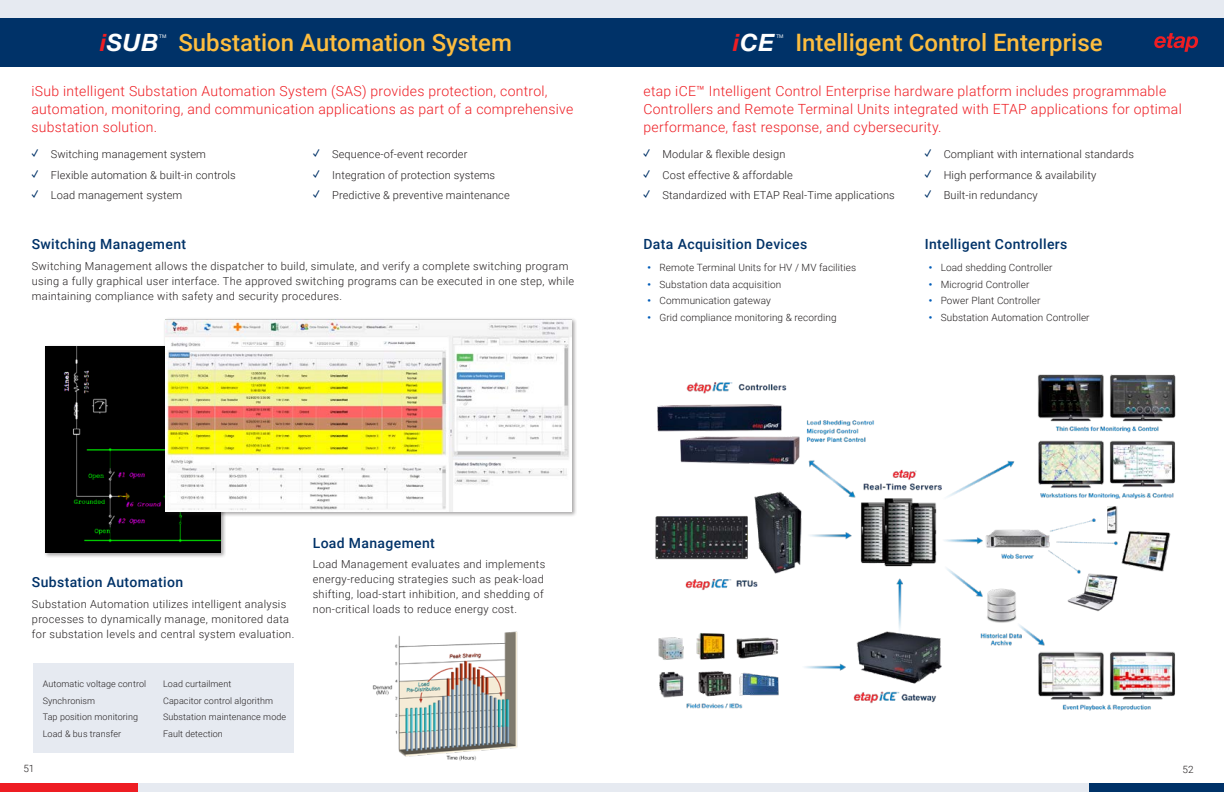
<style>
.page{position:relative;width:1224px;height:792px;background:#fff}
.page>*{position:absolute;margin:0;border:0;box-sizing:border-box;transform-origin:0 0}
.t1{font:500 24px "Roboto";color:#fdbd3f}
.t2{font:italic 700 24px "Helvetica Neue Cyr";letter-spacing:.025em;color:#fff}
.H1_Text{font:300 14px/18px "Roboto";letter-spacing:.02em;color:#ee1d23}
.H3_Header_Blue{font:500 14px "Roboto";letter-spacing:.025em;color:#003268}
.H3_Header_Blue_2{font:500 14px "Roboto";letter-spacing:.025em;color:#003268}
.Paragraph{font:300 11px/15px "Roboto";letter-spacing:.03em;color:#231f20}
.Paragraph-2{font:300 11px "Roboto";letter-spacing:.01em;color:#231f20}
.t3{font:300 10px "Roboto";letter-spacing:.01em;color:#231f20}
.List{font:300 9px "Roboto";letter-spacing:.01em;color:#231f20}
.t4{font:5px "Helvetica Neue";color:#fff}
.t5{font:5px "Helvetica Neue";color:#fafafa}
.s1{color:#ee1d23}
.s2{font-family:"Proxima Nova";font-weight:700;font-size:12px;color:#003268}
.s3{font-family:"Arial";font-weight:400;color:#005cb8}
</style>
<div class="page">
<div style="left:0;top:0;width:1224px;height:66px;background:#e6eaf1"></div>
<div style="left:0;top:18px;width:1224px;height:48px;background:#003268"></div>
<svg style="left:1154px;top:33px;width:44px;height:19px"></svg>
<div style="left:33px;top:664px;width:260px;height:89px;background:#e6eaf1"></div>
<img style="left:372px;top:631px;width:146px;height:130px">
<div style="left:43px;top:345px;width:183px;height:213px;background:#231f20;opacity:.4"></div>
<img style="left:45px;top:346px;width:175px;height:206px">
<div style="left:164px;top:317px;width:413px;height:200px;background:#231f20;opacity:.4"></div>
<img style="left:165px;top:319px;width:407px;height:192px">
<img style="left:655px;top:374px;width:521px;height:337px">
<div style="left:1089px;top:783px;width:135px;height:9px;background:#003268"></div>
<div style="left:0;top:783px;width:138px;height:9px;background:#ee1d23"></div>
<div style="left:138px;top:783px;width:951px;height:9px;background:#e6eaf1"></div>
<h1 class="t2" style="left:100px;top:29px;width:60px"><span class="s1">i</span>SUB</h1>
<h1 class="t4" style="left:159px;top:33px;width:9px">TM</h1>
<h1 class="t1" style="left:178px;top:26px;width:335px">Substation Automation System</h1>
<p class="H1_Text" style="left:32px;top:82px;width:543px">iSub intelligent Substation Automation System (SAS) provides protection, control, automation, monitoring, and communication applications as part of a comprehensive substation solution.</p>
<p class="Paragraph-2" style="left:32px;top:146px;width:176px"><span class="s2">✓</span> Switching management system</p>
<p class="Paragraph-2" style="left:32px;top:167px;width:205px"><span class="s2">✓</span> Flexible automation &amp; built-in controls</p>
<p class="Paragraph-2" style="left:32px;top:188px;width:152px"><span class="s2">✓</span> Load management system</p>
<p class="Paragraph-2" style="left:313px;top:146px;width:156px"><span class="s2">✓</span> Sequence-of-event recorder</p>
<p class="Paragraph-2" style="left:313px;top:167px;width:184px"><span class="s2">✓</span> Integration of protection systems</p>
<p class="Paragraph-2" style="left:313px;top:188px;width:198px"><span class="s2">✓</span> Predictive &amp; preventive maintenance</p>
<p class="H3_Header_Blue" style="left:32px;top:234px;width:156px">Switching Management</p>
<p class="Paragraph" style="left:32px;top:258px;width:544px">Switching Management allows the dispatcher to build, simulate, and verify a complete switching program using a fully graphical user interface. The approved switching programs can be executed in one step, while maintaining compliance with safety and security procedures.</p>
<h1 class="t2" style="left:733px;top:29px;width:43px"><span class="s1">i</span>CE</h1>
<h1 class="t5" style="left:776px;top:33px;width:9px">TM</h1>
<h1 class="t1" style="left:796px;top:26px;width:309px">Intelligent Control Enterprise</h1>
<p class="H1_Text" style="left:644px;top:82px;width:540px">etap iCE™ Intelligent Control Enterprise hardware platform includes programmable<br>Controllers and Remote Terminal Units integrated with ETAP applications for optimal performance, fast response, and cybersecurity.</p>
<p class="Paragraph-2" style="left:644px;top:146px;width:143px"><span class="s2">✓</span> Modular &amp; flexible design</p>
<p class="Paragraph-2" style="left:644px;top:167px;width:151px"><span class="s2">✓</span> Cost effective &amp; affordable</p>
<p class="Paragraph-2" style="left:644px;top:188px;width:253px"><span class="s2">✓</span> Standardized with ETAP Real-Time applications</p>
<p class="H3_Header_Blue_2" style="left:644px;top:234px;width:165px">Data Acquisition Devices</p>
<p class="t3" style="left:648px;top:261px;width:210px"><span class="s3">•</span> Remote Terminal Units for HV / MV facilities</p>
<p class="t3" style="left:648px;top:277px;width:135px"><span class="s3">•</span> Substation data acquisition</p>
<p class="t3" style="left:648px;top:294px;width:125px"><span class="s3">•</span> Communication gateway</p>
<p class="t3" style="left:648px;top:310px;width:191px"><span class="s3">•</span> Grid compliance monitoring &amp; recording</p>
<p class="Paragraph-2" style="left:925px;top:146px;width:211px"><span class="s2">✓</span> Compliant with international standards</p>
<p class="Paragraph-2" style="left:925px;top:167px;width:173px"><span class="s2">✓</span> High performance &amp; availability</p>
<p class="Paragraph-2" style="left:925px;top:188px;width:114px"><span class="s2">✓</span> Built-in redundancy</p>
<p class="H3_Header_Blue_2" style="left:925px;top:234px;width:144px">Intelligent Controllers</p>
<p class="t3" style="left:929px;top:261px;width:125px"><span class="s3">•</span> Load shedding Controller</p>
<p class="t3" style="left:929px;top:277px;width:102px"><span class="s3">•</span> Microgrid Controller</p>
<p class="t3" style="left:929px;top:294px;width:113px"><span class="s3">•</span> Power Plant Controller</p>
<p class="t3" style="left:929px;top:310px;width:162px"><span class="s3">•</span> Substation Automation Controller</p>
<p class="H3_Header_Blue" style="left:32px;top:572px;width:153px">Substation Automation</p>
<p class="Paragraph" style="left:32px;top:596px;width:264px">Substation Automation utilizes intelligent analysis processes to dynamically manage, monitored data for substation levels and central system evaluation.</p>
<p class="List" style="left:43px;top:678px;width:105px">Automatic voltage control</p>
<p class="List" style="left:43px;top:694px;width:54px">Synchronism</p>
<p class="List" style="left:43px;top:711px;width:97px">Tap position monitoring</p>
<p class="List" style="left:43px;top:727px;width:80px">Load &amp; bus transfer</p>
<p class="List" style="left:163px;top:678px;width:70px">Load curtailment</p>
<p class="List" style="left:163px;top:694px;width:111px">Capacitor control algorithm</p>
<p class="List" style="left:163px;top:711px;width:125px">Substation maintenance mode</p>
<p class="List" style="left:163px;top:727px;width:61px">Fault detection</p>
<p class="H3_Header_Blue" style="left:313px;top:533px;width:124px">Load Management</p>
<p class="Paragraph" style="left:313px;top:557px;width:234px">Load Management evaluates and implements energy-reducing strategies such as peak-load shifting, load-start inhibition, and shedding of non-critical loads to reduce energy cost.</p>
<p class="t3" style="left:23px;top:761px;width:13px">51</p>
<p class="t3" style="left:1183px;top:762px;width:13px">52</p>
</div>
